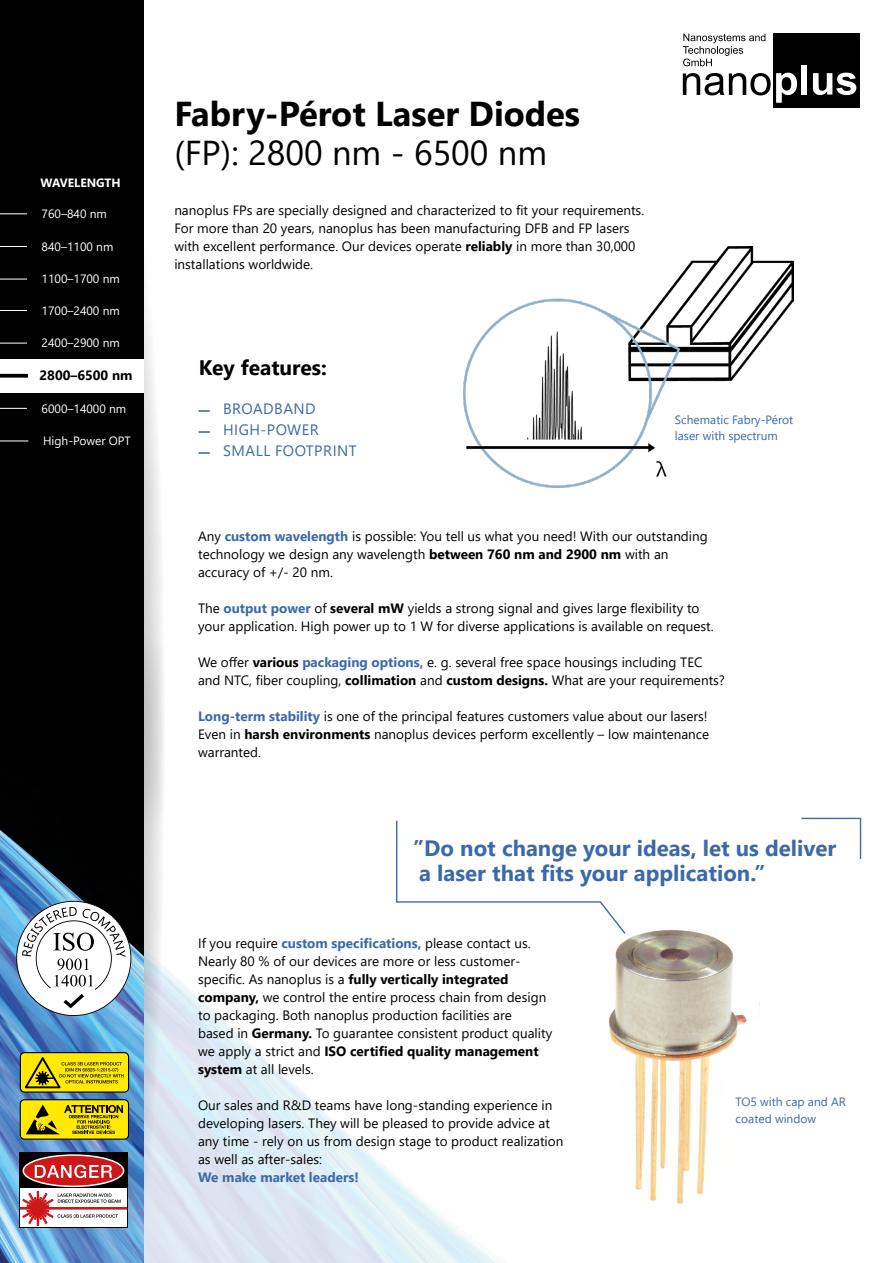
<style>
.page{position:relative;width:893px;height:1263px;background:#fff}
.page>*{position:absolute;margin:0;border:0;box-sizing:border-box;transform-origin:0 0}
.t1{font:700 34.5px "Segoe UI";color:#000}
.t2{font:34.5px "Segoe UI";color:#000}
.t3{font:700 22.2px/24.9px "Segoe UI";color:#3c69a9}
.t4{font:700 21px "Segoe UI";color:#000}
.t5{font:15px/21px "Segoe UI";letter-spacing:.035em;color:#3c69a9}
.t6{font:13.5px/18px "Segoe UI";color:#000}
.t7{font:700 13.5px "Segoe UI";color:#3c69a9}
.t8{font:700 13.5px "Segoe UI";color:#000}
.t9{font:12px "Segoe UI";color:#fff}
.t10{font:12px/16.5px "Segoe UI";color:#3c69a9}
.t11{font:700 12px "Segoe UI";color:#fff}
.s1{font-weight:700}
.s2{font-weight:700;color:#3c69a9}
</style>
<div class="page">
<svg style="left:144px;top:288px;width:20px;height:454px"></svg>
<img style="left:609px;top:930px;width:138px;height:274px">
<img style="left:0;top:14px;width:144px;height:1249px">
<img style="left:463px;top:246px;width:331px;height:241px">
<div style="left:19px;top:1152px;width:109px;height:76px;background:#000"></div>
<div style="left:20px;top:1188px;width:107px;height:39px;background:#fff"></div>
<svg style="left:396px;top:820px;width:231px;height:115px"></svg>
<svg style="left:801px;top:817px;width:61px;height:42px"></svg>
<svg style="left:16px;top:901px;width:115px;height:115px"></svg>
<div style="left:20px;top:1100px;width:109px;height:39px;background:#ffe905;border-radius:4px"></div>
<div style="left:20px;top:1099px;width:109px;height:41px;border:1px solid #000;border-radius:4px"></div>
<svg style="left:26px;top:1104px;width:97px;height:30px"></svg>
<div style="left:20px;top:1052px;width:109px;height:40px;background:#ffe905;border-radius:4px"></div>
<div style="left:20px;top:1052px;width:109px;height:40px;border:1px solid #000;border-radius:4px"></div>
<div style="left:23px;top:1155px;width:101px;height:31px;background:#cd1719;border-radius:50%"></div>
<div style="left:23px;top:1154px;width:101px;height:33px;border:2px solid #fff;border-radius:50%"></div>
<svg style="left:35px;top:1165px;width:77px;height:13px"></svg>
<div style="left:37px;top:1191px;width:2px;height:34px;border:1px solid #cd1719"></div>
<div style="left:20px;top:1208px;width:107px;height:1px;border:1px solid #cd1719"></div>
<div style="left:773px;top:34px;width:86px;height:74px;background:#000"></div>
<svg style="left:683px;top:73px;width:114px;height:30px"></svg>
<div style="left:801px;top:65px;width:6px;height:30px;background:#fff"></div>
<svg style="left:813px;top:73px;width:43px;height:22px"></svg>
<svg style="left:683px;top:34px;width:82px;height:32px"></svg>
<svg style="left:0;top:279px;width:27px;height:1px"></svg>
<svg style="left:0;top:213px;width:27px;height:1px"></svg>
<svg style="left:0;top:246px;width:27px;height:1px"></svg>
<div style="left:0;top:359px;width:144px;height:33px;background:#fff"></div>
<svg style="left:0;top:374px;width:28px;height:4px"></svg>
<svg style="left:0;top:310px;width:27px;height:1px"></svg>
<svg style="left:0;top:343px;width:27px;height:1px"></svg>
<svg style="left:0;top:408px;width:27px;height:1px"></svg>
<svg style="left:0;top:441px;width:28px;height:1px"></svg>
<svg style="left:25px;top:1057px;width:99px;height:31px"></svg>
<svg style="left:23px;top:1193px;width:98px;height:30px"></svg>
<p class="t11" style="left:40px;top:171px;width:82px">WAVELENGTH</p>
<p class="t9" style="left:42px;top:202px;width:67px">760–840 nm</p>
<p class="t9" style="left:42px;top:235px;width:73px">840–1100 nm</p>
<p class="t9" style="left:42px;top:268px;width:80px">1100–1700 nm</p>
<p class="t9" style="left:42px;top:299px;width:80px">1700–2400 nm</p>
<p class="t9" style="left:42px;top:332px;width:80px">2400–2900 nm</p>
<p class="t8" style="left:40px;top:363px;width:95px">2800–6500 nm</p>
<p class="t9" style="left:42px;top:397px;width:86px">6000–14000 nm</p>
<p class="t9" style="left:43px;top:430px;width:89px">High-Power OPT</p>
<h1 class="t1" style="left:174px;top:82px;width:407px">Fabry-Pérot Laser Diodes</h1>
<h1 class="t2" style="left:174px;top:121px;width:374px">(FP): 2800 nm - 6500 nm</h1>
<p class="t6" style="left:174px;top:200px;width:471px">nanoplus FPs are specially designed and characterized to fit your requirements.<br>For more than 20 years, nanoplus has been manufacturing DFB and FP lasers with excellent performance. Our devices operate <span class="s1">reliably</span> in more than 30,000 installations worldwide.</p>
<h3 class="t4" style="left:199px;top:348px;width:130px">Key features:</h3>
<p class="t5" style="left:199px;top:397px;width:160px"><sup>_</sup> BROADBAND<br><sup>_</sup> HIGH-POWER<br><sup>_</sup> SMALL FOOTPRINT</p>
<p class="t10" style="left:675px;top:410px;width:120px">Schematic Fabry-Pérot laser with spectrum</p>
<p class="t6" style="left:198px;top:526px;width:511px">Any <span class="s2">custom wavelength</span> is possible: You tell us what you need! With our outstanding technology we design any wavelength <span class="s1">between 760 nm and 2900 nm</span> with an accuracy of +/- 20 nm.</p>
<p class="t6" style="left:198px;top:598px;width:517px">The <span class="s2">output power</span> of <span class="s1">several mW</span> yields a strong signal and gives large flexibility to your application. High power up to 1 W for diverse applications is available on request.</p>
<p class="t6" style="left:198px;top:652px;width:528px">We offer <span class="s1">various</span> <span class="s2">packaging options,</span> e. g. several free space housings including TEC and NTC, fiber coupling, <span class="s1">collimation</span> and <span class="s1">custom designs.</span> What are your requirements?</p>
<p class="t6" style="left:198px;top:706px;width:513px;text-align:justify"><span class="s2">Long-term stability</span> is one of the principal features customers value about our lasers!<br>Even in <span class="s1">harsh environments</span> nanoplus devices perform excellently – low maintenance warranted.</p>
<h2 class="t3" style="left:413px;top:834px;width:424px">”Do not change your ideas, let us deliver a laser that fits your application.”</h2>
<p class="t6" style="left:198px;top:933px;width:356px">If you require <span class="s2">custom specifications,</span> please contact us.<br>Nearly 80 % of our devices are more or less customer&shy;specific. As nanoplus is a <span class="s1">fully vertically integrated company,</span> we control the entire process chain from design to packaging. Both nanoplus production facilities are<br>based in <span class="s1">Germany.</span> To guarantee consistent product quality we apply a strict and <span class="s1">ISO certified quality management system</span> at all levels.</p>
<p class="t6" style="left:198px;top:1095px;width:367px">Our sales and R&amp;D teams have long-standing experience in developing lasers. They will be pleased to provide advice at any time - rely on us from design stage to product realization as well as after-sales:</p>
<p class="t7" style="left:198px;top:1164px;width:162px">We make market leaders!</p>
<p class="t10" style="left:736px;top:1093px;width:112px">TO5 with cap and AR coated window</p>
</div>
